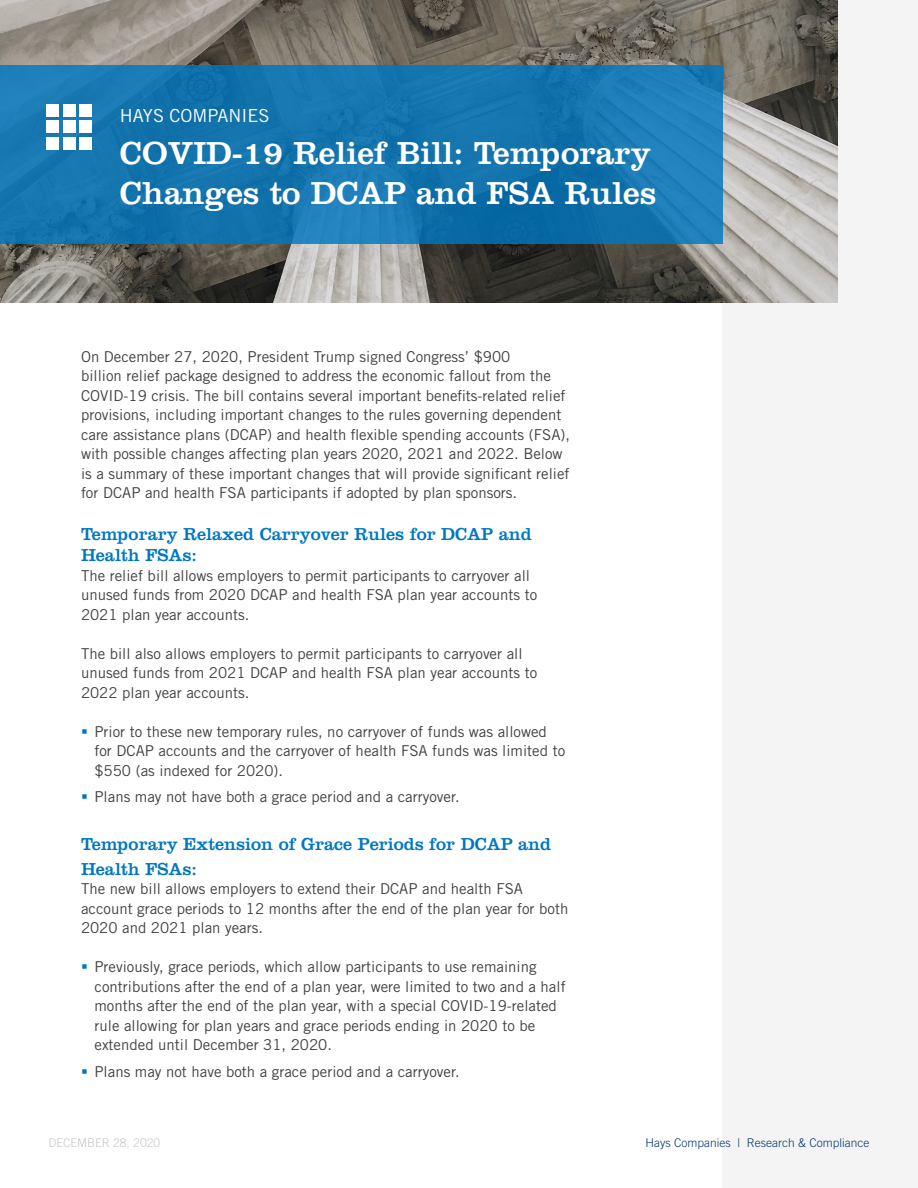
<style>
.page{position:relative;width:918px;height:1188px;background:#fff}
.page>*{position:absolute;margin:0;border:0;box-sizing:border-box;transform-origin:0 0}
.t1{font:33px/39.6px "Clarendon LT Std";color:#fff}
.t2{font:18px/21.6px "Clarendon LT Std";color:#0077c0}
.t3{font:18px "Trade Gothic LT Std";color:#fff}
.t4{font:15px/19.5px "Trade Gothic LT Std";color:#414042}
.t5{font:300 12px "Trade Gothic LT Std";color:#043673}
.t6{font:300 12px "Trade Gothic LT Std";color:#c7c9c8}
</style>
<div class="page">
<div style="left:722px;top:0;width:196px;height:1188px;background:#f3f4f3"></div>
<img style="left:0;top:0;width:838px;height:302px">
<svg style="left:0;top:65px;width:722px;height:178px;background:#1575af"></svg>
<div style="left:46px;top:137px;width:13px;height:12px;background:#fff"></div>
<div style="left:63px;top:137px;width:12px;height:12px;background:#fff"></div>
<div style="left:79px;top:137px;width:13px;height:12px;background:#fff"></div>
<div style="left:46px;top:120px;width:13px;height:13px;background:#fff"></div>
<div style="left:63px;top:120px;width:12px;height:13px;background:#fff"></div>
<div style="left:79px;top:120px;width:13px;height:13px;background:#fff"></div>
<div style="left:46px;top:104px;width:13px;height:13px;background:#fff"></div>
<div style="left:63px;top:104px;width:12px;height:13px;background:#fff"></div>
<div style="left:79px;top:104px;width:13px;height:13px;background:#fff"></div>
<p class="t3" style="left:120px;top:104px;width:151px">HAYS COMPANIES</p>
<h1 class="t1" style="left:120px;top:133px;width:538px">COVID-19 Relief Bill: Temporary<br>Changes to DCAP and FSA Rules</h1>
<p class="t4" style="left:81px;top:347px;width:491px">On December 27, 2020, President Trump signed Congress’ $900<br>billion relief package designed to address the economic fallout from the COVID-19 crisis. The bill contains several important benefits-related relief provisions, including important changes to the rules governing dependent care assistance plans (DCAP) and health flexible spending accounts (FSA), with possible changes affecting plan years 2020, 2021 and 2022. Below is a summary of these important changes that will provide significant relief for DCAP and health FSA participants if adopted by plan sponsors.</p>
<p class="t2" style="left:81px;top:523px;width:452px">Temporary Relaxed Carryover Rules for DCAP and<br>Health FSAs:</p>
<p class="t4" style="left:81px;top:565px;width:458px">The relief bill allows employers to permit participants to carryover all unused funds from 2020 DCAP and health FSA plan year accounts to<br>2021 plan year accounts.</p>
<p class="t4" style="left:81px;top:643px;width:458px">The bill also allows employers to permit participants to carryover all unused funds from 2021 DCAP and health FSA plan year accounts to<br>2022 plan year accounts.</p>
<p class="t4" style="left:94px;top:721px;width:472px">Prior to these new temporary rules, no carryover of funds was allowed for DCAP accounts and the carryover of health FSA funds was limited to $550 (as indexed for 2020).</p>
<p class="t4" style="left:94px;top:787px;width:367px">Plans may not have both a grace period and a carryover.</p>
<p class="t2" style="left:81px;top:831px;width:472px;line-height:25.2px">Temporary Extension of Grace Periods for DCAP and<br>Health FSAs:</p>
<p class="t4" style="left:81px;top:879px;width:489px">The new bill allows employers to extend their DCAP and health FSA account grace periods to 12 months after the end of the plan year for both<br>2020 and 2021 plan years.</p>
<p class="t4" style="left:94px;top:957px;width:473px">Previously, grace periods, which allow participants to use remaining contributions after the end of a plan year, were limited to two and a half months after the end of the plan year, with a special COVID-19-related rule allowing for plan years and grace periods ending in 2020 to be extended until December 31, 2020.</p>
<p class="t4" style="left:94px;top:1061px;width:367px">Plans may not have both a grace period and a carryover.</p>
<p class="t6" style="left:49px;top:1136px;width:113px">DECEMBER 28, 2020</p>
<p class="t5" style="left:645px;top:1136px;width:226px">Hays Companies | Research &amp; Compliance</p>
</div>
